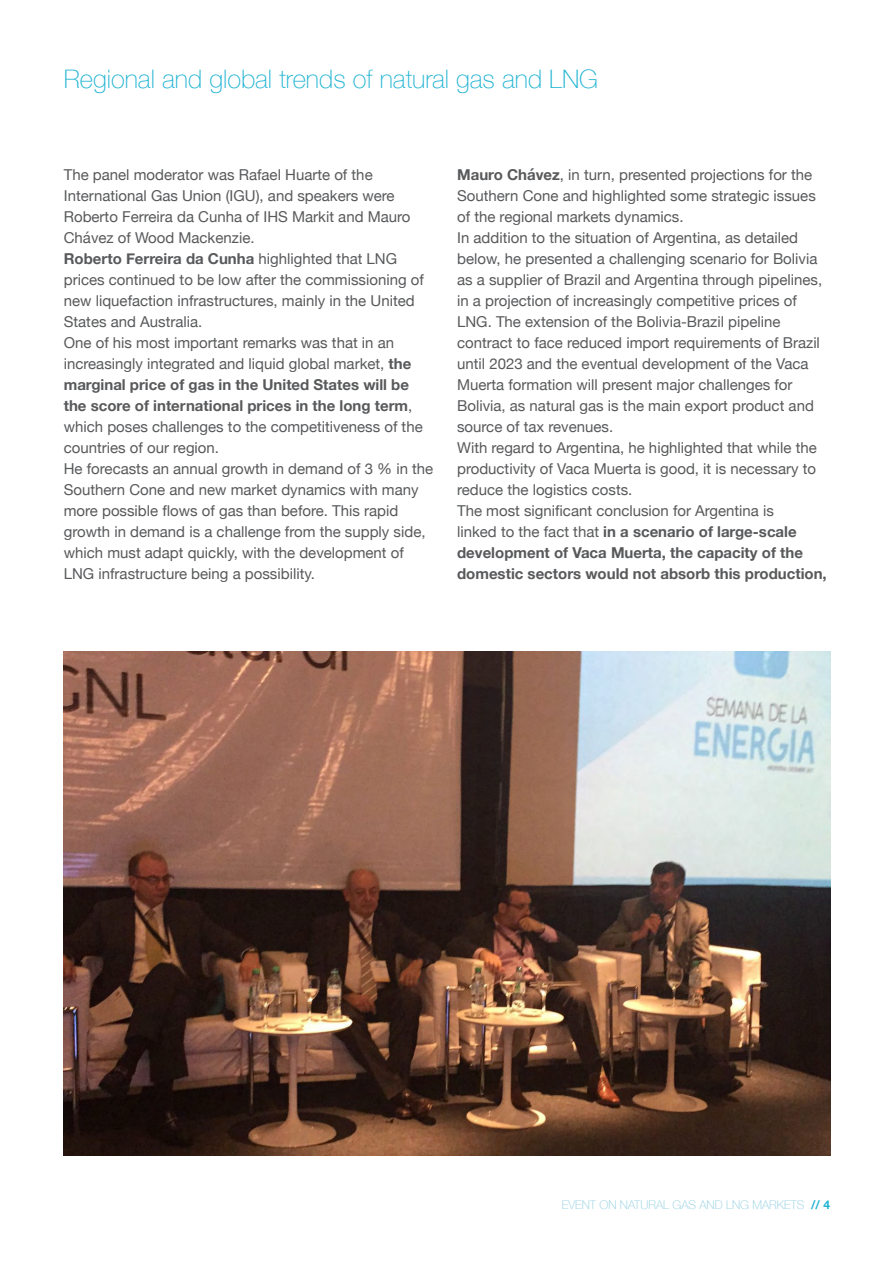
<style>
.page{position:relative;width:893px;height:1263px;background:#fff}
.page>*{position:absolute;margin:0;border:0;box-sizing:border-box;transform-origin:0 0}
.TITULOS{font:100 25.5px "Helvetica Neue";color:#1eb3d2}
.texto{font:15px/21px "Helvetica Neue";color:#58595b}
.texto-2{font:700 15px/21px "Helvetica Neue";color:#58595b}
.t1{font:100 12px "Helvetica Neue";color:#8ccce1}
.s1{font-weight:700}
.s2{font-weight:400}
.s3{font-weight:700;color:#1eb3d2}
</style>
<div class="page">
<img style="left:64px;top:652px;width:767px;height:503px">
<p class="TITULOS" style="left:64px;top:60px;width:536px">Regional and global trends of natural gas and LNG</p>
<p class="texto" style="left:64px;top:165px;width:348px">The panel moderator was Rafael Huarte of the International Gas Union (IGU), and speakers were Roberto Ferreira da Cunha of IHS Markit and Mauro Chávez of Wood Mackenzie.</p>
<p class="texto" style="left:64px;top:249px;width:362px"><span class="s1">Roberto Ferreira da Cunha</span> highlighted that LNG prices continued to be low after the commissioning of new liquefaction infrastructures, mainly in the United States and Australia.</p>
<p class="texto" style="left:64px;top:333px;width:360px">One of his most important remarks was that in an increasingly integrated and liquid global market, <span class="s1">the marginal price of gas in the United States will be the score of international prices in the long term</span>, which poses challenges to the competitiveness of the countries of our region.</p>
<p class="texto" style="left:64px;top:459px;width:371px">He forecasts an annual growth in demand of 3 % in the Southern Cone and new market dynamics with many more possible flows of gas than before. This rapid growth in demand is a challenge from the supply side, which must adapt quickly, with the development of LNG infrastructure being a possibility.</p>
<p class="texto" style="left:457px;top:165px;width:360px"><span class="s1">Mauro Chávez</span>, in turn, presented projections for the<br>Southern Cone and highlighted some strategic issues of the regional markets dynamics.</p>
<p class="texto" style="left:457px;top:228px;width:367px">In addition to the situation of Argentina, as detailed below, he presented a challenging scenario for Bolivia as a supplier of Brazil and Argentina through pipelines, in a projection of increasingly competitive prices of LNG. The extension of the Bolivia-Brazil pipeline contract to face reduced import requirements of Brazil until 2023 and the eventual development of the Vaca Muerta formation will present major challenges for Bolivia, as natural gas is the main export product and source of tax revenues.</p>
<p class="texto" style="left:457px;top:438px;width:361px;text-align:justify">With regard to Argentina, he highlighted that while the productivity of Vaca Muerta is good, it is necessary to reduce the logistics costs.</p>
<p class="texto-2" style="left:457px;top:501px;width:371px"><span class="s2">The most significant conclusion for Argentina is<br>linked to the fact that</span> in a scenario of large-scale development of Vaca Muerta, the capacity of the domestic sectors would not absorb this production,</p>
<p class="t1" style="left:562px;top:1196px;width:270px">EVENT ON NATURAL GAS AND LNG MARKETS <span class="s3">// 4</span></p>
</div>
